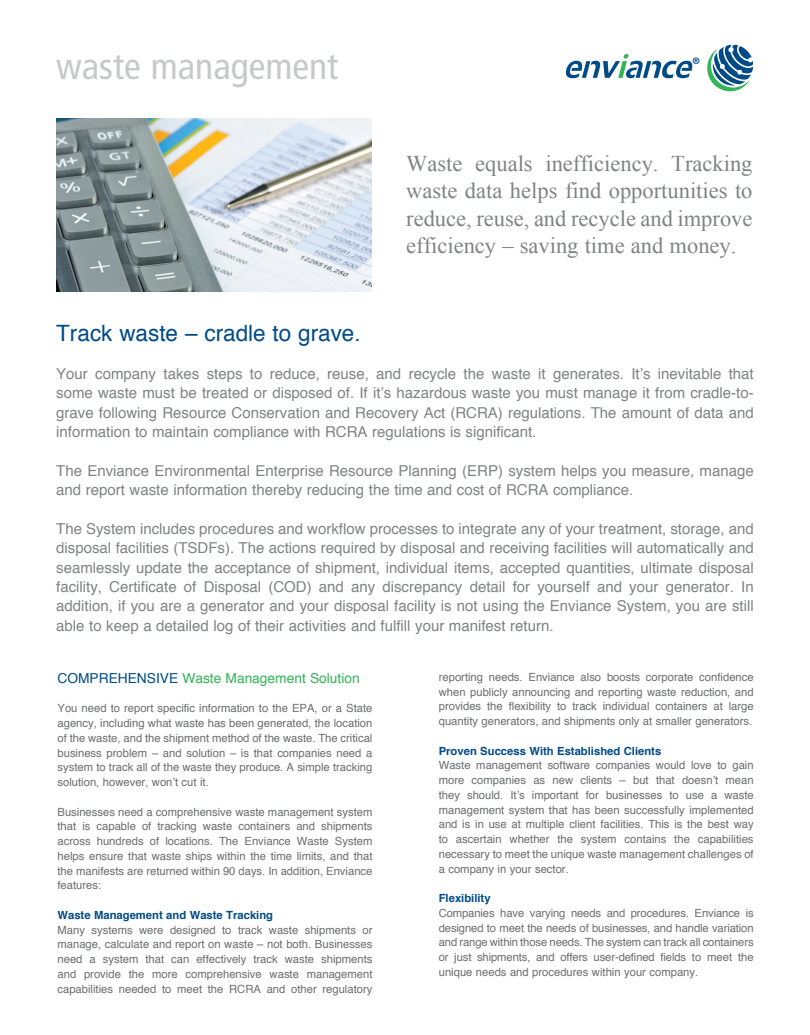
<style>
.page{position:relative;width:810px;height:1035px;background:#fff}
.page>*{position:absolute;margin:0;border:0;box-sizing:border-box;transform-origin:0 0}
.t1{font:condensed 37.5px "Frutiger LT Std";color:#c7c8ca}
.t2{font:22.5px/27.5px "Times New Roman";color:#808285;text-align:justify}
.t3{font:22.5px "Helvetica";color:#004b87}
.t4{font:15px/19.4px "Helvetica";color:#808285;text-align:justify}
.t5{font:13.75px "Helvetica";color:#32b457}
.t6{font:11.25px/14.8px "Helvetica";color:#6c6d70;text-align:justify}
.t7{font:700 11.25px "Helvetica";color:#004b87}
.t8{font:700 9.25px "Frutiger";color:#004b87}
.s1{color:#004b87}
</style>
<div class="page">
<img style="left:56px;top:118px;width:315px;height:173px">
<svg style="left:566px;top:54px;width:127px;height:24px"></svg>
<svg style="left:707px;top:45px;width:46px;height:46px"></svg>
<h1 class="t1" style="left:56px;top:44px;width:284px">waste management</h1>
<p class="t8" style="left:693px;top:56px;width:9px">®</p>
<h2 class="t2" style="left:406px;top:149px;width:348px">Waste equals inefficiency. Tracking waste data helps find opportunities to reduce, reuse, and recycle and improve efficiency – saving time and money.</h2>
<h2 class="t3" style="left:56px;top:316px;width:306px">Track waste – cradle to grave.</h2>
<p class="t4" style="left:56px;top:364px;width:699px">Your company takes steps to reduce, reuse, and recycle the waste it generates. It’s inevitable that some waste must be treated or disposed of. If it’s hazardous waste you must manage it from cradle-to&shy;grave following Resource Conservation and Recovery Act (RCRA) regulations. The amount of data and information to maintain compliance with RCRA regulations is significant.</p>
<h3 class="t4" style="left:56px;top:461px;width:699px">The Enviance Environmental Enterprise Resource Planning (ERP) system helps you measure, manage and report waste information thereby reducing the time and cost of RCRA compliance.</h3>
<p class="t4" style="left:56px;top:519px;width:699px">The System includes procedures and workflow processes to integrate any of your treatment, storage, and disposal facilities (TSDFs). The actions required by disposal and receiving facilities will automatically and seamlessly update the acceptance of shipment, individual items, accepted quantities, ultimate disposal facility, Certificate of Disposal (COD) and any discrepancy detail for yourself and your generator. In addition, if you are a generator and your disposal facility is not using the Enviance System, you are still able to keep a detailed log of their activities and fulfill your manifest return.</p>
<p class="t6" style="left:439px;top:670px;width:316px">reporting needs. Enviance also boosts corporate confidence when publicly announcing and reporting waste reduction, and provides the flexibility to track individual containers at large quantity generators, and shipments only at smaller generators.</p>
<p class="t7" style="left:439px;top:742px;width:224px">Proven Success With Established Clients</p>
<p class="t6" style="left:439px;top:758px;width:316px">Waste management software companies would love to gain more companies as new clients – but that doesn’t mean they should. It’s important for businesses to use a waste management system that has been successfully implemented and is in use at multiple client facilities. This is the best way to ascertain whether the system contains the capabilities necessary to meet the unique waste management challenges of a company in your sector.</p>
<p class="t7" style="left:439px;top:889px;width:53px">Flexibility</p>
<p class="t6" style="left:439px;top:906px;width:316px">Companies have varying needs and procedures. Enviance is designed to meet the needs of businesses, and handle variation and range within those needs. The system can track all containers or just shipments, and offers user-defined fields to meet the unique needs and procedures within your company.</p>
<p class="t5" style="left:58px;top:667px;width:304px"><span class="s1">COMPREHENSIVE</span> Waste Management Solution</p>
<p class="t6" style="left:58px;top:701px;width:316px">You need to report specific information to the EPA, or a State agency, including what waste has been generated, the location of the waste, and the shipment method of the waste. The critical business problem – and solution – is that companies need a system to track all of the waste they produce. A simple tracking solution, however, won’t cut it.</p>
<p class="t6" style="left:58px;top:805px;width:316px">Businesses need a comprehensive waste management system that is capable of tracking waste containers and shipments across hundreds of locations. The Enviance Waste System helps ensure that waste ships within the time limits, and that the manifests are returned within 90 days. In addition, Enviance features:</p>
<p class="t7" style="left:58px;top:906px;width:217px">Waste Management and Waste Tracking</p>
<p class="t6" style="left:58px;top:923px;width:316px">Many systems were designed to track waste shipments or manage, calculate and report on waste – not both. Businesses need a system that can effectively track waste shipments and provide the more comprehensive waste management capabilities needed to meet the RCRA and other regulatory</p>
</div>
